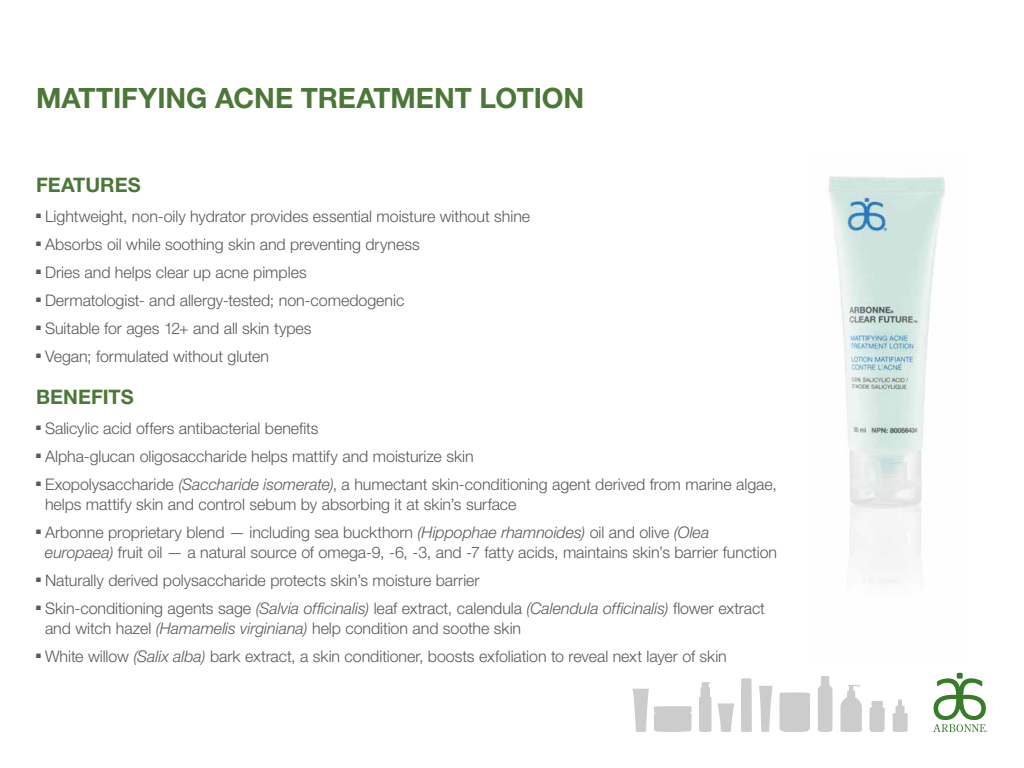
<style>
.page{position:relative;width:1024px;height:768px;background:#fff}
.page>*{position:absolute;margin:0;border:0;box-sizing:border-box;transform-origin:0 0}
.t1{font:700 28px "Helvetica Neue LT Pro";color:#4b7737}
.t2{font:700 20px "Helvetica Neue LT Pro";color:#4b7737}
.t3{font:300 16px/20px "Helvetica Neue LT Pro";letter-spacing:-.005em;color:#58595b}
.s1{font-style:italic}
</style>
<div class="page">
<svg style="left:718px;top:703px;width:16px;height:29px"></svg>
<svg style="left:699px;top:682px;width:13px;height:50px"></svg>
<svg style="left:633px;top:689px;width:59px;height:43px"></svg>
<svg style="left:741px;top:678px;width:11px;height:54px"></svg>
<svg style="left:759px;top:686px;width:13px;height:46px"></svg>
<svg style="left:779px;top:692px;width:31px;height:40px"></svg>
<svg style="left:818px;top:676px;width:15px;height:56px"></svg>
<svg style="left:893px;top:699px;width:15px;height:33px"></svg>
<svg style="left:869px;top:701px;width:16px;height:31px"></svg>
<svg style="left:840px;top:685px;width:22px;height:47px"></svg>
<svg style="left:933px;top:673px;width:55px;height:59px"></svg>
<img style="left:828px;top:176px;width:117px;height:407px">
<h1 class="t1" style="left:36px;top:80px;width:550px">MATTIFYING ACNE TREATMENT LOTION</h1>
<p class="t2" style="left:36px;top:172px;width:106px">FEATURES</p>
<p class="t3" style="left:36px;top:206px;width:496px">■ Lightweight, non-oily hydrator provides essential moisture without shine</p>
<p class="t3" style="left:36px;top:234px;width:385px">■ Absorbs oil while soothing skin and preventing dryness</p>
<p class="t3" style="left:36px;top:262px;width:272px">■ Dries and helps clear up acne pimples</p>
<p class="t3" style="left:36px;top:290px;width:370px">■ Dermatologist- and allergy-tested; non-comedogenic</p>
<p class="t3" style="left:36px;top:318px;width:277px">■ Suitable for ages 12+ and all skin types</p>
<p class="t3" style="left:36px;top:346px;width:235px">■ Vegan; formulated without gluten</p>
<p class="t2" style="left:36px;top:384px;width:99px">BENEFITS</p>
<p class="t3" style="left:36px;top:418px;width:284px">■ Salicylic acid offers antibacterial benefits</p>
<p class="t3" style="left:36px;top:446px;width:439px">■ Alpha-glucan oligosaccharide helps mattify and moisturize skin</p>
<p class="t3" style="left:45px;top:474px;width:733px;text-indent:-9px">■ Exopolysaccharide <span class="s1">(Saccharide isomerate)</span>, a humectant skin-conditioning agent derived from marine algae, helps mattify skin and control sebum by absorbing it at skin’s surface</p>
<p class="t3" style="left:45px;top:522px;width:734px;text-indent:-9px">■ Arbonne proprietary blend — including sea buckthorn <span class="s1">(Hippophae rhamnoides)</span> oil and olive <span class="s1">(Olea europaea)</span> fruit oil — a natural source of omega-9, -6, -3, and -7 fatty acids, maintains skin’s barrier function</p>
<p class="t3" style="left:36px;top:570px;width:445px">■ Naturally derived polysaccharide protects skin’s moisture barrier</p>
<p class="t3" style="left:45px;top:598px;width:722px;text-indent:-9px">■ Skin-conditioning agents sage <span class="s1">(Salvia officinalis)</span> leaf extract, calendula <span class="s1">(Calendula officinalis)</span> flower extract and witch hazel <span class="s1">(Hamamelis virginiana)</span> help condition and soothe skin</p>
<p class="t3" style="left:36px;top:646px;width:692px">■ White willow <span class="s1">(Salix alba)</span> bark extract, a skin conditioner, boosts exfoliation to reveal next layer of skin</p>
</div>
